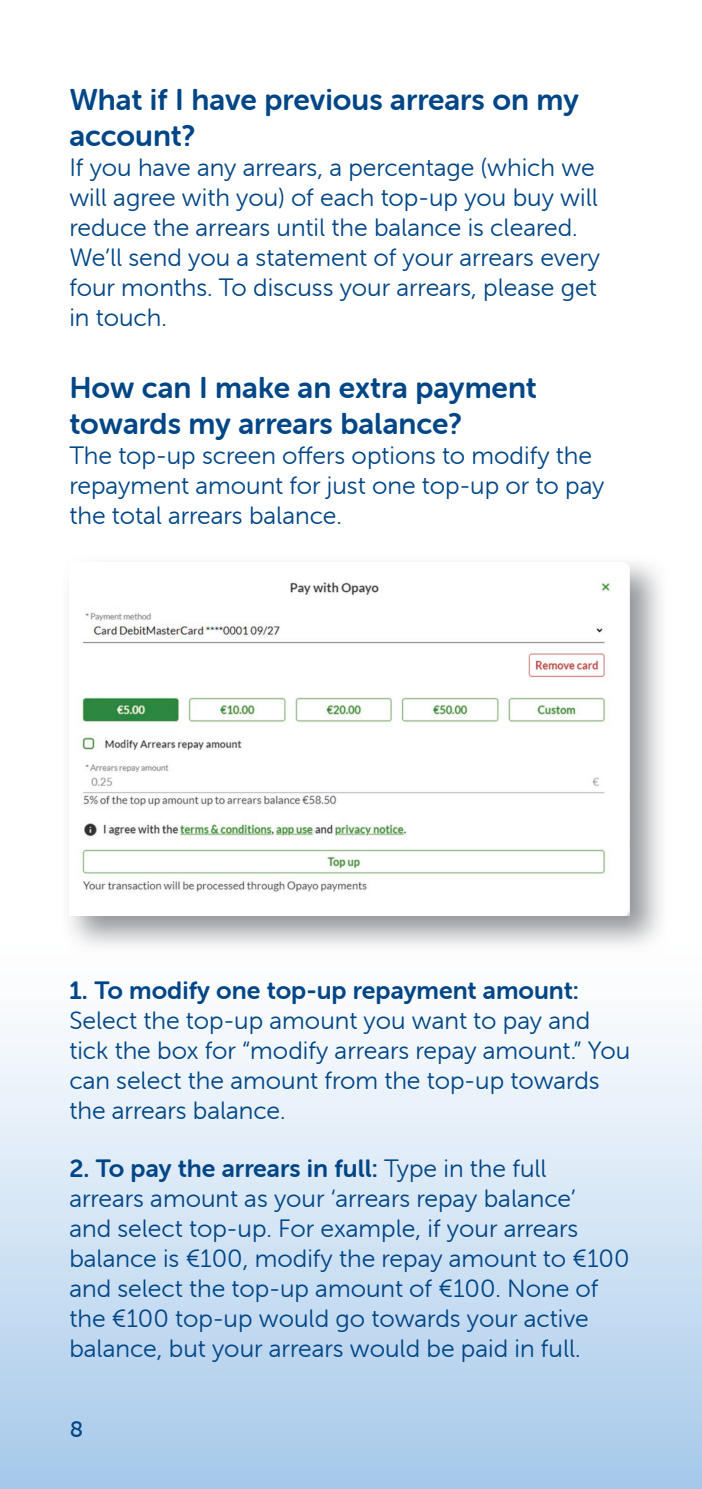
<style>
.page{position:relative;width:702px;height:1489px;background:#fff}
.page>*{position:absolute;margin:0;border:0;box-sizing:border-box;transform-origin:0 0}
.t1{font:30px/36px "Museo Sans Rounded 700";color:#004687}
.t2{font:25px/30px "Museo Sans Rounded 300";color:#004687}
.t3{font:25px "Museo Sans Rounded 700";color:#004687}
.t4{font:22.5px "Museo Sans Rounded 500";color:#004687}
.s1{font-family:"Museo Sans Rounded 300"}
</style>
<div class="page">
<img style="left:64px;top:562px;width:602px;height:390px">
<img style="left:70px;top:563px;width:559px;height:352px">
<p class="t1" style="left:69px;top:82px;width:511px">What if I have previous arrears on my account?</p>
<p class="t2" style="left:69px;top:153px;width:532px">If you have any arrears, a percentage (which we will agree with you) of each top-up you buy will reduce the arrears until the balance is cleared.<br>We’ll send you a statement of your arrears every four months. To discuss your arrears, please get in touch.</p>
<p class="t1" style="left:69px;top:370px;width:469px">How can I make an extra payment towards my arrears balance?</p>
<p class="t2" style="left:69px;top:441px;width:536px">The top-up screen offers options to modify the repayment amount for just one top-up or to pay the total arrears balance.</p>
<p class="t3" style="left:69px;top:976px;width:511px">1. To modify one top-up repayment amount:</p>
<p class="t2" style="left:69px;top:1005px;width:562px">Select the top-up amount you want to pay and tick the box for “modify arrears repay amount.” You can select the amount from the top-up towards the arrears balance.</p>
<p class="t3" style="left:69px;top:1154px;width:479px">2. To pay the arrears in full: <span class="s1">Type in the full</span></p>
<p class="t2" style="left:69px;top:1183px;width:561px">arrears amount as your ‘arrears repay balance’<br>and select top-up. For example, if your arrears balance is €100, modify the repay amount to €100 and select the top-up amount of €100. None of the €100 top-up would go towards your active balance, but your arrears would be paid in full.</p>
<p class="t4" style="left:70px;top:1416px;width:15px">8</p>
</div>
